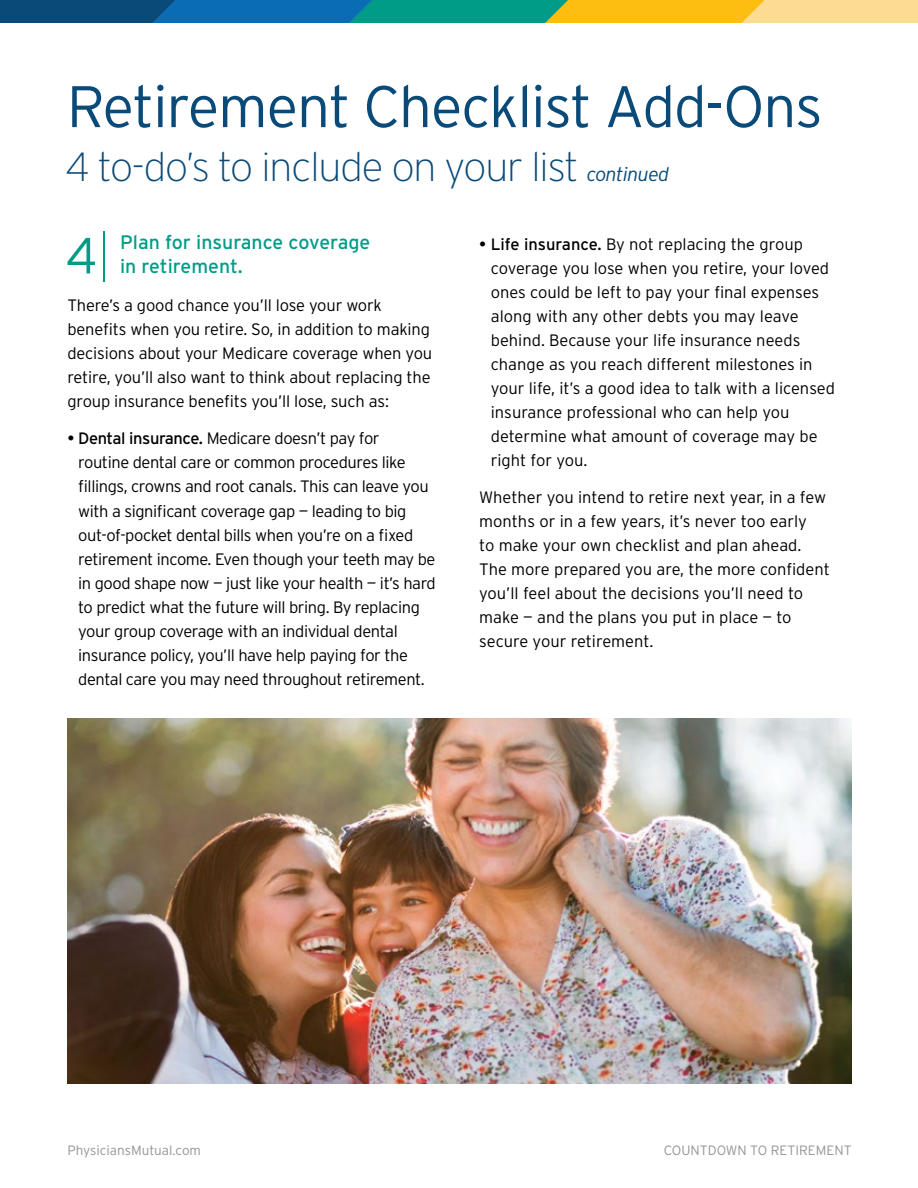
<style>
.page{position:relative;width:918px;height:1188px;background:#fff}
.page>*{position:absolute;margin:0;border:0;box-sizing:border-box;transform-origin:0 0}
.t1{font:300 58.5px "Interstate";letter-spacing:-.02em;color:#0a4a79}
.t2{font:300 50.85px "Interstate";color:#009c88}
.t3{font:200 40.5px "Interstate";letter-spacing:-.025em;color:#0a4a79}
.t4{font:19.5px/24px "Interstate";color:#009c88}
.t5{font:300 16.5px/24px "Interstate";letter-spacing:-.015em;color:#000}
.t6{font:300 13.5px "Interstate";color:#939598}
.s1{font-weight:300;font-style:italic;font-size:19.5px}
.s2{font-weight:100}
.s3{font-weight:400}
</style>
<div class="page">
<svg style="left:0;top:0;width:918px;height:22px;background:#679577"></svg>
<img style="left:68px;top:718px;width:784px;height:365px">
<h1 class="t1" style="left:67px;top:71px;width:757px">Retirement Checklist Add-Ons</h1>
<h3 class="t3" style="left:66px;top:142px;width:605px">4 to-do’s to include on your list <span class="s1">continued</span></h3>
<h2 class="t2" style="left:66px;top:225px;width:48px">4<span class="s2">|</span></h2>
<p class="t4" style="left:120px;top:230px;width:252px">Plan for insurance coverage in retirement.</p>
<p class="t5" style="left:68px;top:293px;width:366px">There’s a good chance you’ll lose your work benefits when you retire. So, in addition to making decisions about your Medicare coverage when you retire, you’ll also want to think about replacing the group insurance benefits you’ll lose, such as:</p>
<p class="t5" style="left:78px;top:427px;width:359px;text-indent:-11px"><span class="s3">• Dental insurance.</span> Medicare doesn’t pay for<br>routine dental care or common procedures like fillings, crowns and root canals. This can leave you with a significant coverage gap — leading to big out-of-pocket dental bills when you’re on a fixed retirement income. Even though your teeth may be in good shape now — just like your health — it’s hard to predict what the future will bring. By replacing your group coverage with an individual dental insurance policy, you’ll have help paying for the dental care you may need throughout retirement.</p>
<p class="t5" style="left:491px;top:232px;width:346px;text-indent:-12px"><span class="s3">• Life insurance.</span> By not replacing the group coverage you lose when you retire, your loved ones could be left to pay your final expenses along with any other debts you may leave behind. Because your life insurance needs change as you reach different milestones in your life, it’s a good idea to talk with a licensed insurance professional who can help you determine what amount of coverage may be right for you.</p>
<p class="t5" style="left:479px;top:485px;width:352px">Whether you intend to retire next year, in a few months or in a few years, it’s never too early<br>to make your own checklist and plan ahead.<br>The more prepared you are, the more confident you’ll feel about the decisions you’ll need to make — and the plans you put in place — to secure your retirement.</p>
<p class="t6" style="left:68px;top:1142px;width:135px">PhysiciansMutual.com</p>
<p class="t6" style="left:664px;top:1142px;width:189px">COUNTDOWN TO RETIREMENT</p>
</div>
